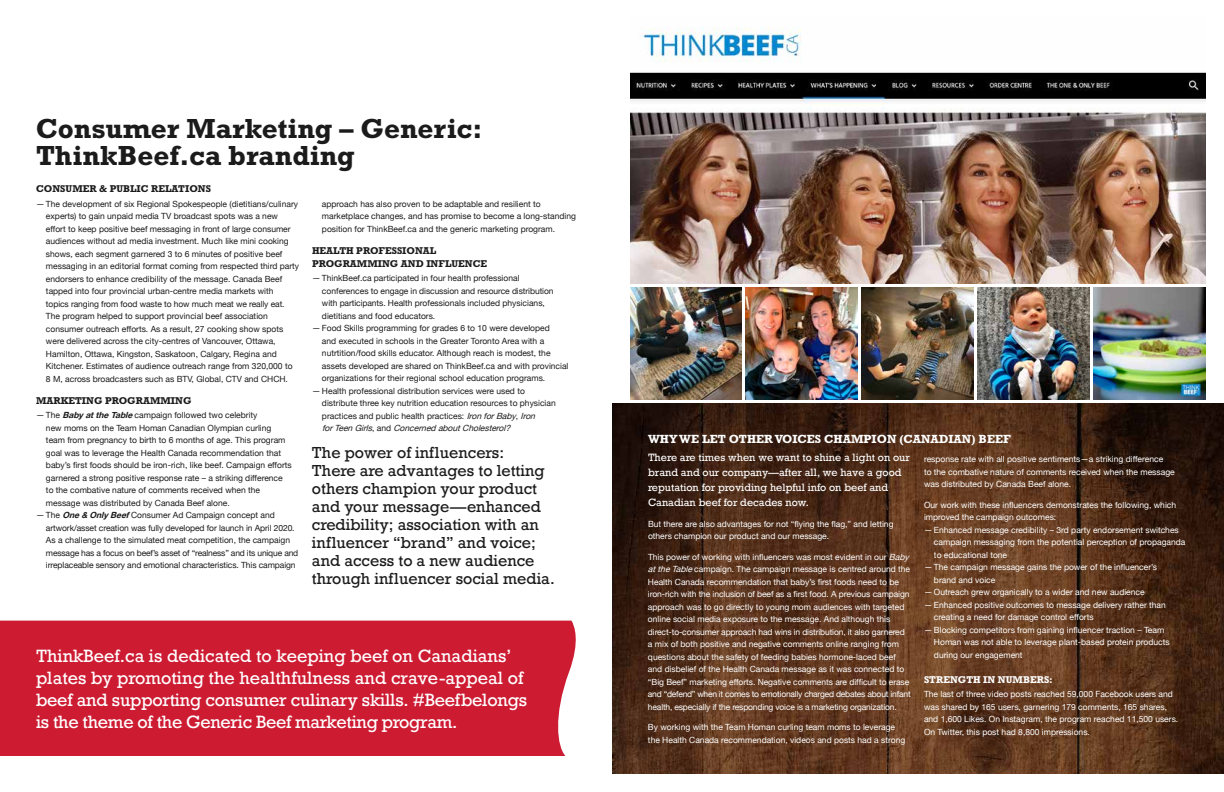
<style>
.page{position:relative;width:1224px;height:792px;background:#fff}
.page>*{position:absolute;margin:0;border:0;box-sizing:border-box;transform-origin:0 0}
.t1{font:700 28px/27px "Rockwell";color:#1c1b1b}
.t2{font:16.8px/22px "Rockwell";letter-spacing:-.015em;color:#fff}
.t3{font:15px/18px "Rockwell";color:#1c1b1b}
.t4{font:700 12px "Rockwell";color:#fff}
.t5{font:10px/15px "Rockwell";color:#fff}
.t6{font:700 10px/13px "Rockwell";color:#1c1b1b}
.t7{font:700 10px "Rockwell";color:#fff}
.t8{font:8.5px/12.5px "Helvetica Neue";color:#1c1b1b}
.t9{font:8.5px/12.5px "Helvetica Neue";color:#fff}
.s1{font-weight:700;font-style:italic}
.s2{font-style:italic}
</style>
<div class="page">
<img style="left:630px;top:27px;width:575px;height:257px">
<img style="left:612px;top:404px;width:612px;height:370px">
<div style="left:0;top:621px;width:576px;height:135px;background:#cd1b32"></div>
<img style="left:862px;top:288px;width:112px;height:112px">
<img style="left:978px;top:288px;width:112px;height:112px">
<img style="left:1094px;top:288px;width:111px;height:112px">
<img style="left:746px;top:288px;width:112px;height:112px">
<img style="left:630px;top:288px;width:112px;height:112px">
<h1 class="t1" style="left:36px;top:114px;width:448px">Consumer Marketing – Generic:<br>ThinkBeef.ca branding</h1>
<p class="t6" style="left:36px;top:182px;width:177px">CONSUMER &amp; PUBLIC RELATIONS</p>
<p class="t8" style="left:46px;top:198px;width:255px;text-indent:-10px">— The development of six Regional Spokespeople (dietitians/culinary experts) to gain unpaid media TV broadcast spots was a new effort to keep positive beef messaging in front of large consumer audiences without ad media investment. Much like mini cooking shows, each segment garnered 3 to 6 minutes of positive beef messaging in an editorial format coming from respected third party endorsers to enhance credibility of the message. Canada Beef tapped into four provincial urban-centre media markets with<br>topics ranging from food waste to how much meat we really eat.<br>The program helped to support provincial beef association consumer outreach efforts. As a result, 27 cooking show spots were delivered across the city-centres of Vancouver, Ottawa, Hamilton, Ottawa, Kingston, Saskatoon, Calgary, Regina and Kitchener. Estimates of audience outreach range from 320,000 to 8 M, across broadcasters such as BTV, Global, CTV and CHCH.</p>
<p class="t6" style="left:36px;top:394px;width:157px">MARKETING PROGRAMMING</p>
<p class="t8" style="left:46px;top:409px;width:247px;text-indent:-10px">— The <span class="s1">Baby attheTable</span>campaign followed two celebrity<br>new moms on the Team Homan Canadian Olympian curling team from pregnancy to birth to 6 months of age. This program goal was to leverage the Health Canada recommendation that baby’s first foods should be iron-rich, like beef. Campaign efforts garnered a strong positive response rate – a striking difference to the combative nature of comments received when the message was distributed by Canada Beef alone.</p>
<p class="t8" style="left:46px;top:509px;width:254px;text-indent:-10px">— The <span class="s1">One&amp; Only Beef</span>Consumer Ad Campaign concept and artwork/asset creation was fully developed for launch in April 2020.<br>As a challenge to the simulated meat competition, the campaign message has a focus on beef’s asset of “realness” and its unique and irreplaceable sensory and emotional characteristics. This campaign</p>
<p class="t8" style="left:322px;top:197px;width:256px">approach has also proven to be adaptable and resilient to marketplace changes, and has promise to become a long-standing position for ThinkBeef.ca and the generic marketing program.</p>
<p class="t6" style="left:312px;top:244px;width:177px">HEALTH PROFESSIONAL<br>PROGRAMMING AND INFLUENCE</p>
<p class="t8" style="left:322px;top:272px;width:233px;text-indent:-10px">— ThinkBeef.ca participated in four health professional conferences to engage in discussion and resource distribution with participants. Health professionals included physicians, dietitians and food educators.</p>
<p class="t8" style="left:322px;top:322px;width:248px;text-indent:-10px">— Food Skills programming for grades 6 to 10 were developed<br>and executed in schools in the Greater Toronto Area with a nutrtition/food skills educator. Although reach is modest, the assets developed are shared on ThinkBeef.ca and with provincial organizations for their regional school education programs.</p>
<p class="t8" style="left:322px;top:384px;width:235px;text-indent:-10px">— Health professional distribution services were used to distribute three key nutrition education resources to physician practices and public health practices: <span class="s2">IronforBaby</span>, <span class="s2">Iron forTeenGirls</span>, a n d <span class="s2">Concerned aboutCholesterol?</span></p>
<p class="t3" style="left:312px;top:444px;width:244px">The power of influencers:<br>There are advantages to letting others champion your product and your message—enhanced credibility; association with an influencer “brand” and voice; and access to a new audience through influencer social media.</p>
<h2 class="t2" style="left:36px;top:645px;width:493px">ThinkBeef.ca is dedicated to keeping beef on Canadians’ plates by promoting the healthfulness and crave-appeal of beef and supporting consumer culinary skills. #Beefbelongs is the theme of the Generic Beef marketing program.</h2>
<h3 class="t4" style="left:648px;top:432px;width:364px">WHY WE LET OTHER VOICES CHAMPION (CANADIAN) BEEF</h3>
<p class="t5" style="left:648px;top:451px;width:264px">There are times when we want to shine a light on our brand and our company—after all, we have a good reputation for providing helpful info on beef and Canadian beef for decades now.</p>
<p class="t9" style="left:648px;top:518px;width:247px">But there are also advantages for not “flying the flag,” and letting others champion our product and our message.</p>
<p class="t9" style="left:648px;top:551px;width:265px">This power of working with influencers was most evident in our <span class="s2">Baby attheTable</span>campaign. The campaign message is centred around the Health Canada recommendation that baby’s first foods need to be iron-rich with the inclusion of beef as a first food. A previous campaign approach was to go directly to young mom audiences with targeted online social media exposure to the message. And although this direct-to-consumer approach had wins in distribution, it also garnered a mix of both positive and negative comments online ranging from questions about the safety of feeding babies hormone-laced beef and disbelief of the Health Canada message as it was connected to “Big Beef” marketing efforts. Negative comments are difficult to erase and “defend” when it comes to emotionally charged debates about infant health, especially if the responding voice is a marketing organization.</p>
<p class="t9" style="left:648px;top:721px;width:259px">By working with the Team Homan curling team moms to leverage the Health Canada recommendation, videos and posts had a strong</p>
<p class="t9" style="left:924px;top:453px;width:252px">response rate with all positive sentiments—a striking difference<br>to the combative nature of comments received when the message was distributed by Canada Beef alone.</p>
<p class="t9" style="left:924px;top:498px;width:254px">Our work with these influencers demonstrates the following, which improved the campaign outcomes:</p>
<p class="t9" style="left:934px;top:523px;width:253px;text-indent:-10px">— Enhanced message credibility – 3rd party endorsement switches campaign messaging from the potential perception of propaganda to educational tone</p>
<p class="t9" style="left:934px;top:561px;width:225px;text-indent:-10px">— The campaign message gains the power of the influencer’s brand and voice</p>
<p class="t9" style="left:924px;top:586px;width:222px">— Outreach grew organically to a wider and new audience</p>
<p class="t9" style="left:934px;top:598px;width:233px;text-indent:-10px">— Enhanced positive outcomes to message delivery rather than creating a need for damage control efforts</p>
<p class="t9" style="left:934px;top:623px;width:237px;text-indent:-10px">— Blocking competitors from gaining influencer traction – Team<br>Homan was not able to leverage plant-based protein products during our engagement</p>
<p class="t7" style="left:924px;top:674px;width:130px">STRENGTH IN NUMBERS:</p>
<p class="t9" style="left:924px;top:688px;width:256px">The last of three video posts reached 59,000 Facebook users and was shared by 165 users, garnering 179 comments, 165 shares, and 1,600 Likes. On Instagram, the program reached 11,500 users.<br>On Twitter, this post had 8,800 impressions.</p>
</div>
